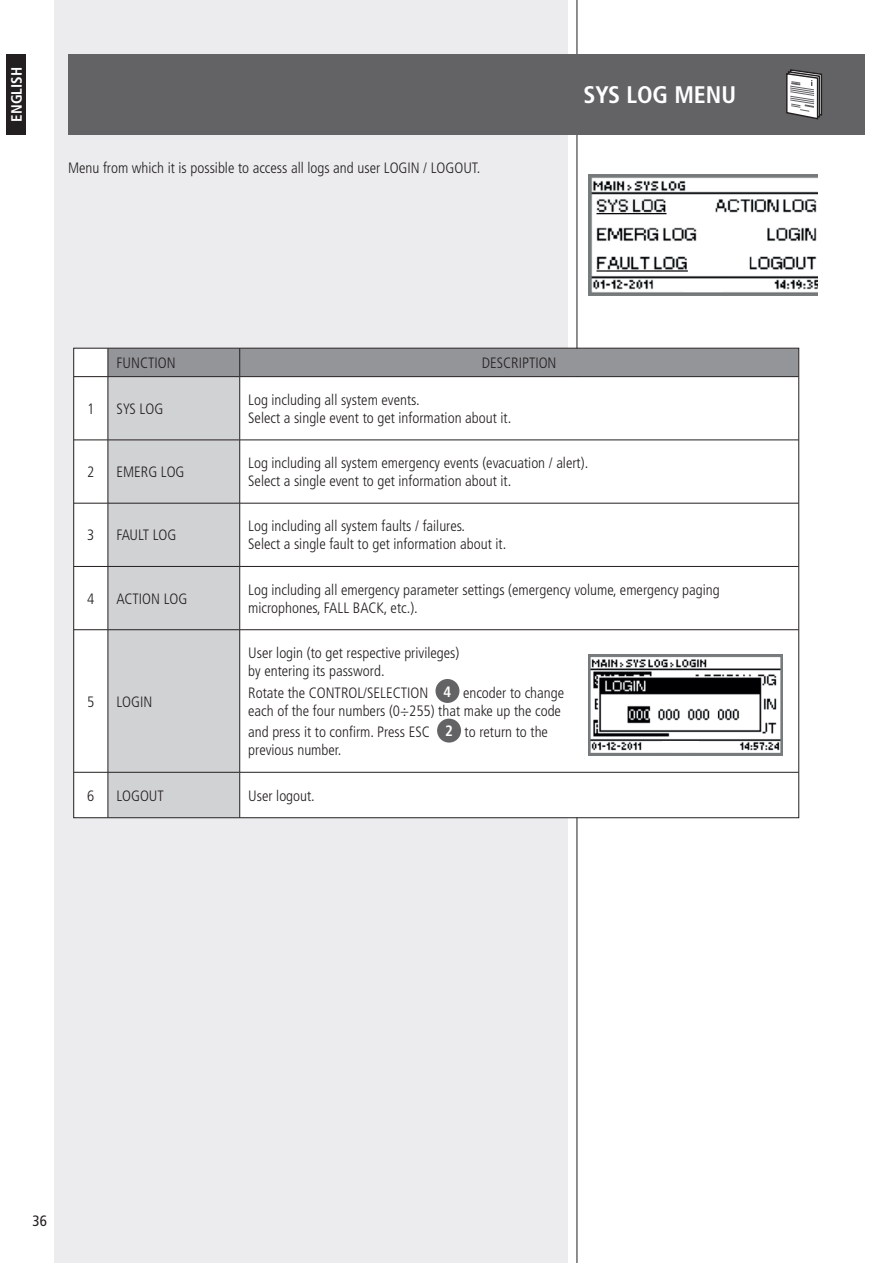
<style>
.page{position:relative;width:893px;height:1263px;background:#fff}
.page>*{position:absolute;margin:0;border:0;box-sizing:border-box;transform-origin:0 0}
.t1{font:700 condensed 24px "Frutiger LT Std";color:#fff}
.t2{font:300 condensed 15px/18px "Frutiger LT Std";color:#231f20}
.t3{font:300 condensed 15px "Frutiger LT Std";letter-spacing:-.02em;color:#231f20}
.t4{font:700 condensed 15px "Frutiger LT Std";color:#fff}
.t5{font:condensed 15px "Frutiger LT Std";color:#231f20}
.s1{font-weight:700;color:#fff}
</style>
<div class="page">
<div style="left:54px;top:0;width:514px;height:1263px;background:#ececee"></div>
<hr style="left:577px;top:0;width:1px;height:1263px;background:#231f20">
<div style="left:6px;top:54px;width:20px;height:81px;background:#231f20"></div>
<div style="left:68px;top:54px;width:797px;height:81px;background:#636366"></div>
<svg style="left:786px;top:69px;width:36px;height:51px"></svg>
<svg style="left:76px;top:504px;width:721px;height:312px;fill:#fff"></svg>
<svg style="left:76px;top:350px;width:721px;height:153px"></svg>
<hr style="left:74px;top:376px;width:34px;height:1px;background:#231f20">
<hr style="left:108px;top:376px;width:132px;height:1px;background:#231f20">
<hr style="left:108px;top:377px;width:1px;height:63px;background:#231f20">
<hr style="left:240px;top:376px;width:559px;height:1px;background:#231f20">
<hr style="left:239px;top:377px;width:1px;height:63px;background:#231f20">
<hr style="left:74px;top:440px;width:34px;height:1px;background:#231f20">
<hr style="left:108px;top:440px;width:132px;height:1px;background:#231f20">
<hr style="left:108px;top:440px;width:1px;height:63px;background:#231f20">
<hr style="left:240px;top:440px;width:559px;height:1px;background:#231f20">
<hr style="left:239px;top:440px;width:1px;height:63px;background:#231f20">
<hr style="left:74px;top:503px;width:34px;height:1px;background:#231f20">
<hr style="left:108px;top:503px;width:132px;height:1px;background:#231f20">
<hr style="left:108px;top:503px;width:1px;height:63px;background:#231f20">
<hr style="left:240px;top:503px;width:559px;height:1px;background:#231f20">
<hr style="left:239px;top:503px;width:1px;height:63px;background:#231f20">
<hr style="left:74px;top:566px;width:34px;height:1px;background:#231f20">
<hr style="left:108px;top:566px;width:132px;height:1px;background:#231f20">
<hr style="left:108px;top:567px;width:1px;height:62px;background:#231f20">
<hr style="left:240px;top:566px;width:559px;height:1px;background:#231f20">
<hr style="left:239px;top:567px;width:1px;height:62px;background:#231f20">
<hr style="left:74px;top:629px;width:34px;height:1px;background:#231f20">
<hr style="left:108px;top:629px;width:132px;height:1px;background:#231f20">
<hr style="left:108px;top:630px;width:1px;height:142px;background:#231f20">
<hr style="left:240px;top:629px;width:559px;height:1px;background:#231f20">
<hr style="left:239px;top:630px;width:1px;height:142px;background:#231f20">
<hr style="left:74px;top:772px;width:34px;height:1px;background:#231f20">
<hr style="left:108px;top:772px;width:132px;height:1px;background:#231f20">
<hr style="left:108px;top:772px;width:1px;height:45px;background:#231f20">
<hr style="left:240px;top:772px;width:559px;height:1px;background:#231f20">
<hr style="left:239px;top:772px;width:1px;height:45px;background:#231f20">
<div style="left:435px;top:679px;width:24px;height:24px;background:#636366;border-radius:50%"></div>
<div style="left:437px;top:719px;width:24px;height:23px;background:#636366;border-radius:50%"></div>
<img style="left:588px;top:175px;width:230px;height:121px">
<div style="left:684px;top:279px;width:38px;height:13px;background:#fff"></div>
<img style="left:588px;top:655px;width:195px;height:100px">
<div style="left:662px;top:741px;width:37px;height:11px;background:#fff"></div>
<p class="t4" style="left:8px;top:122px;width:56px;rotate:-90deg">ENGLISH</p>
<p class="t2" style="left:68px;top:159px;width:414px">Menu from which it is possible to access all logs and user LOGIN / LOGOUT.</p>
<h1 class="t1" style="left:584px;top:81px;width:154px">SYS LOG MENU</h1>
<p class="t2" style="left:116px;top:354px;width:61px">FUNCTION</p>
<p class="t2" style="left:482px;top:354px;width:76px">DESCRIPTION</p>
<p class="t2" style="left:87px;top:400px;width:9px">1</p>
<p class="t2" style="left:116px;top:400px;width:48px">SYS LOG</p>
<p class="t2" style="left:248px;top:391px;width:265px">Log including all system events.<br>Select a single event to get information about it.</p>
<p class="t2" style="left:87px;top:463px;width:9px">2</p>
<p class="t2" style="left:116px;top:463px;width:70px">EMERG LOG</p>
<p class="t2" style="left:248px;top:454px;width:342px">Log including all system emergency events (evacuation / alert).<br>Select a single event to get information about it.</p>
<p class="t2" style="left:87px;top:526px;width:9px">3</p>
<p class="t3" style="left:116px;top:527px;width:61px">FAULT LOG</p>
<p class="t2" style="left:248px;top:517px;width:260px">Log including all system faults / failures.<br>Select a single fault to get information about it.</p>
<p class="t2" style="left:87px;top:590px;width:9px">4</p>
<p class="t2" style="left:116px;top:590px;width:72px">ACTION LOG</p>
<p class="t2" style="left:248px;top:581px;width:473px">Log including all emergency parameter settings (emergency volume, emergency paging microphones, FALL BACK, etc.).</p>
<p class="t2" style="left:87px;top:693px;width:9px">5</p>
<p class="t2" style="left:116px;top:693px;width:37px">LOGIN</p>
<p class="t2" style="left:248px;top:644px;width:213px">User login (to get respective privileges) by entering its password.</p>
<p class="t2" style="left:248px;top:684px;width:317px">Rotate the CONTROL/SELECTION <span class="s1">4</span> encoder to change each of the four numbers (0÷255) that make up the code</p>
<p class="t2" style="left:248px;top:723px;width:301px">and press it to confirm. Press ESC <span class="s1">2</span> to return to the previous number.</p>
<p class="t2" style="left:87px;top:786px;width:9px">6</p>
<p class="t2" style="left:116px;top:786px;width:49px">LOGOUT</p>
<p class="t2" style="left:248px;top:786px;width:68px">User logout.</p>
<p class="t5" style="left:33px;top:1211px;width:16px">36</p>
</div>
